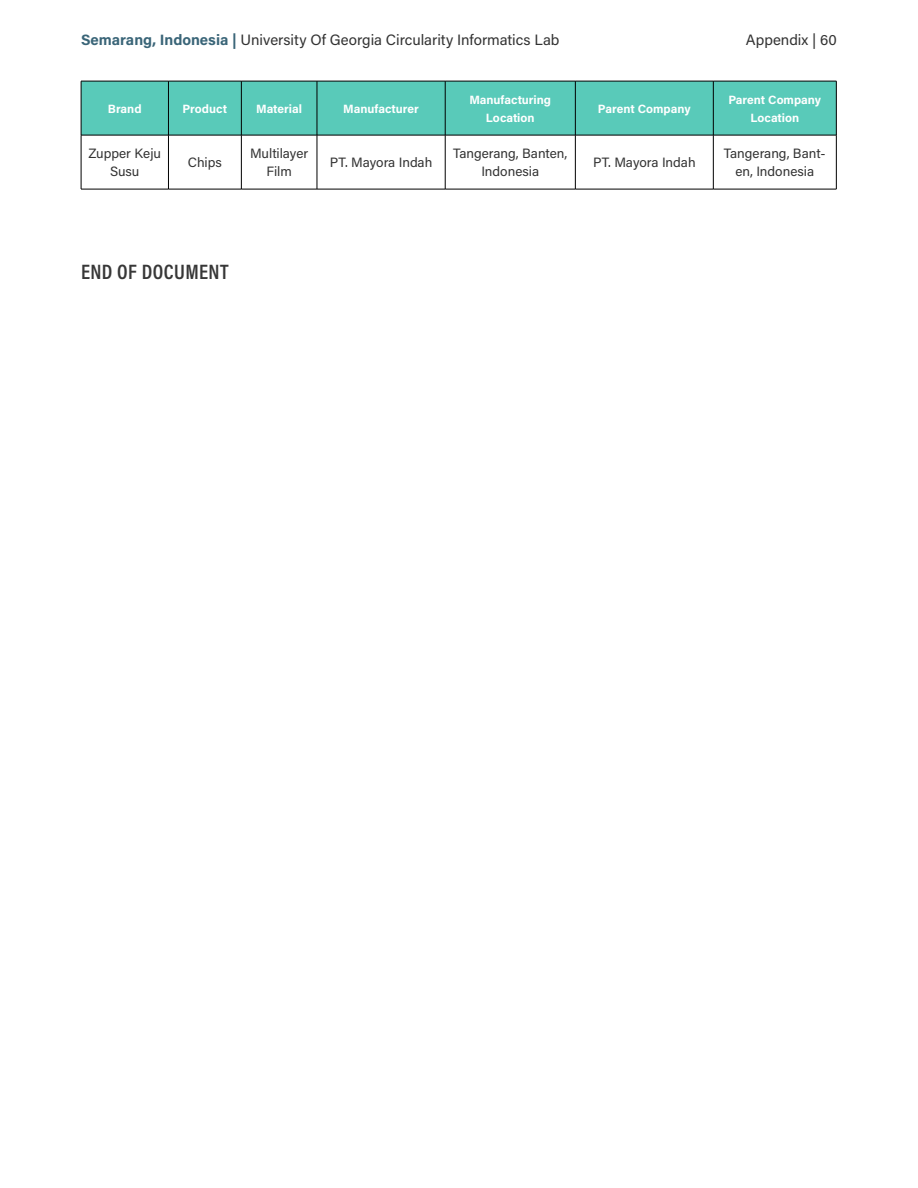
<style>
.page{position:relative;width:918px;height:1188px;background:#fff}
.page>*{position:absolute;margin:0;border:0;box-sizing:border-box;transform-origin:0 0}
.t1{font:600 21px "Acumin Pro Cond";letter-spacing:.02em;color:#373737}
.t2{font:15px "Acumin Pro";color:#333}
.t3{font:13.5px/18px "Acumin Pro";color:#333;text-align:center}
.t4{font:700 12px/18px "Acumin Pro";color:#fff;text-align:center}
.s1{font-weight:700;color:#3a6578}
</style>
<div class="page">
<div style="left:82px;top:82px;width:754px;height:53px;background:#59cab9"></div>
<hr style="left:81px;top:81px;width:87px;height:1px;background:#000">
<hr style="left:81px;top:81px;width:1px;height:54px;background:#000">
<hr style="left:168px;top:81px;width:73px;height:1px;background:#000">
<hr style="left:168px;top:81px;width:1px;height:54px;background:#000">
<hr style="left:241px;top:81px;width:76px;height:1px;background:#000">
<hr style="left:241px;top:81px;width:1px;height:54px;background:#000">
<hr style="left:317px;top:81px;width:128px;height:1px;background:#000">
<hr style="left:317px;top:81px;width:1px;height:54px;background:#000">
<hr style="left:445px;top:81px;width:130px;height:1px;background:#000">
<hr style="left:445px;top:81px;width:1px;height:54px;background:#000">
<hr style="left:575px;top:81px;width:138px;height:1px;background:#000">
<hr style="left:575px;top:81px;width:1px;height:54px;background:#000">
<hr style="left:713px;top:81px;width:123px;height:1px;background:#000">
<hr style="left:713px;top:81px;width:1px;height:54px;background:#000">
<hr style="left:836px;top:81px;width:1px;height:54px;background:#000">
<hr style="left:81px;top:135px;width:87px;height:1px;background:#000">
<hr style="left:168px;top:135px;width:73px;height:1px;background:#000">
<hr style="left:241px;top:135px;width:76px;height:1px;background:#000">
<hr style="left:317px;top:135px;width:128px;height:1px;background:#000">
<hr style="left:445px;top:135px;width:130px;height:1px;background:#000">
<hr style="left:575px;top:135px;width:138px;height:1px;background:#000">
<hr style="left:713px;top:135px;width:123px;height:1px;background:#000">
<hr style="left:81px;top:135px;width:1px;height:54px;background:#000">
<hr style="left:168px;top:135px;width:1px;height:54px;background:#000">
<hr style="left:241px;top:135px;width:1px;height:54px;background:#000">
<hr style="left:317px;top:135px;width:1px;height:54px;background:#000">
<hr style="left:445px;top:135px;width:1px;height:54px;background:#000">
<hr style="left:575px;top:135px;width:1px;height:54px;background:#000">
<hr style="left:713px;top:135px;width:1px;height:54px;background:#000">
<hr style="left:836px;top:135px;width:1px;height:54px;background:#000">
<hr style="left:81px;top:189px;width:87px;height:1px;background:#000">
<hr style="left:168px;top:189px;width:73px;height:1px;background:#000">
<hr style="left:241px;top:189px;width:76px;height:1px;background:#000">
<hr style="left:317px;top:189px;width:128px;height:1px;background:#000">
<hr style="left:445px;top:189px;width:130px;height:1px;background:#000">
<hr style="left:575px;top:189px;width:138px;height:1px;background:#000">
<hr style="left:713px;top:189px;width:123px;height:1px;background:#000">
<p class="t2" style="left:81px;top:29px;width:480px"><span class="s1">Semarang, Indonesia |</span> University Of Georgia Circularity Informatics Lab</p>
<p class="t2" style="left:746px;top:29px;width:93px">Appendix | 60</p>
<p class="t4" style="left:108px;top:99px;width:35px">Brand</p>
<p class="t4" style="left:183px;top:99px;width:46px">Product</p>
<p class="t4" style="left:256px;top:99px;width:47px">Material</p>
<p class="t4" style="left:343px;top:99px;width:77px">Manufacturer</p>
<p class="t4" style="left:469px;top:90px;width:83px">Manufacturing<br>Location</p>
<p class="t4" style="left:598px;top:99px;width:94px">Parent Company</p>
<p class="t4" style="left:728px;top:90px;width:94px">Parent Company<br>Location</p>
<p class="t3" style="left:88px;top:144px;width:74px">Zupper Keju<br>Susu</p>
<p class="t3" style="left:188px;top:153px;width:36px">Chips</p>
<p class="t3" style="left:250px;top:144px;width:60px">Multilayer<br>Film</p>
<p class="t3" style="left:330px;top:153px;width:104px">PT. Mayora Indah</p>
<p class="t3" style="left:453px;top:144px;width:116px">Tangerang, Banten,<br>Indonesia</p>
<p class="t3" style="left:593px;top:153px;width:104px">PT. Mayora Indah</p>
<p class="t3" style="left:724px;top:144px;width:103px">Tangerang, Bant&shy;en, Indonesia</p>
<h1 class="t1" style="left:81px;top:258px;width:149px">END OF DOCUMENT</h1>
</div>
